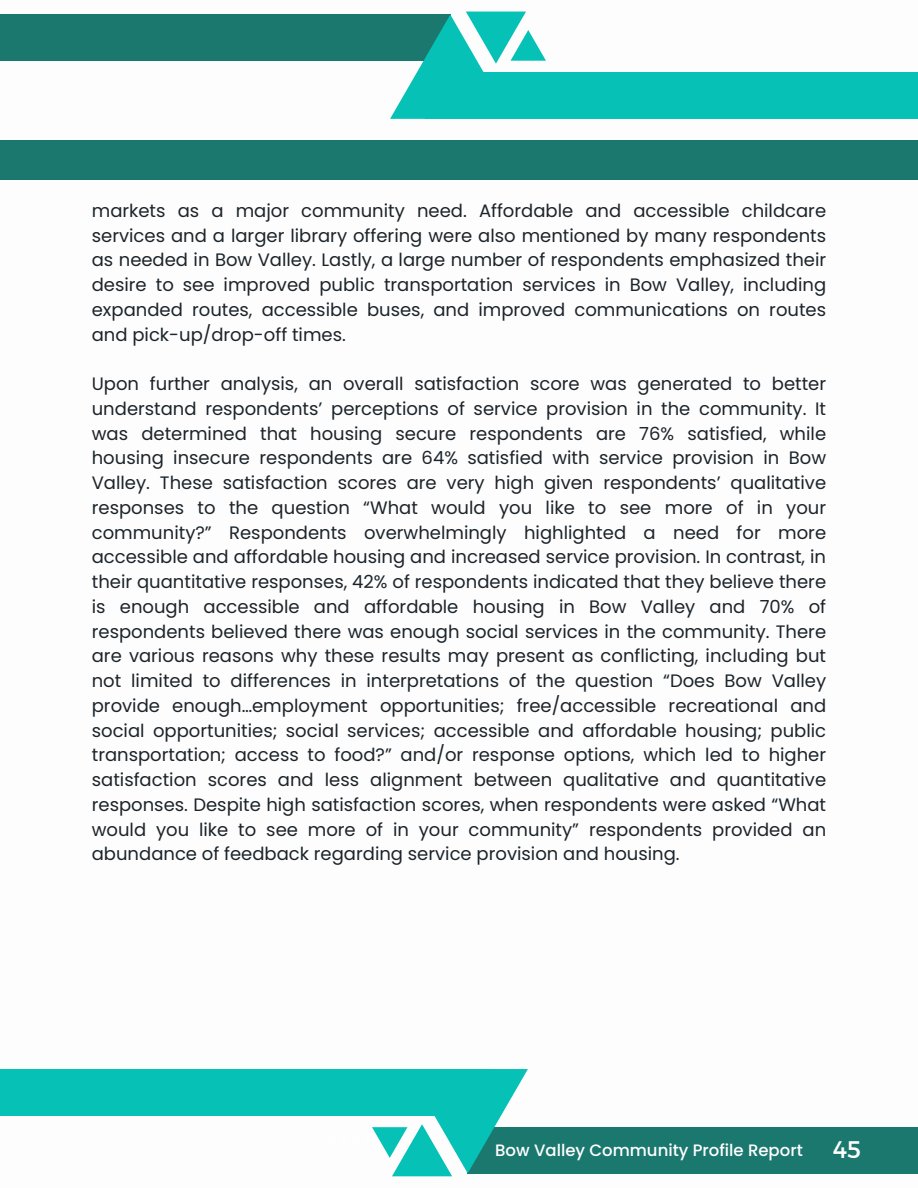
<style>
.page{position:relative;width:918px;height:1188px;background:#fff}
.page>*{position:absolute;margin:0;border:0;box-sizing:border-box;transform-origin:0 0}
.t1{font:24px "Montserrat";color:#fff}
.t2{font:18px/24.8px "Poppins";color:#1c242a;text-align:justify}
.t3{font:500 16.5px "Poppins";color:#fff}
</style>
<div class="page">
<div style="left:0;top:15px;width:450px;height:46px;background:#1b786e"></div>
<div style="left:425px;top:73px;width:493px;height:46px;background:#06c2b6"></div>
<svg style="left:390px;top:12px;width:156px;height:107px"></svg>
<div style="left:0;top:140px;width:918px;height:39px;background:#1b786e"></div>
<div style="left:468px;top:1127px;width:450px;height:46px;background:#1b786e"></div>
<div style="left:0;top:1069px;width:493px;height:46px;background:#06c2b6"></div>
<svg style="left:372px;top:1069px;width:156px;height:107px"></svg>
<p class="t2" style="left:92px;top:198px;width:736px">markets as a major community need. Affordable and accessible childcare services and a larger library offering were also mentioned by many respondents as needed in Bow Valley. Lastly, a large number of respondents emphasized their desire to see improved public transportation services in Bow Valley, including expanded routes, accessible buses, and improved communications on routes and pick-up/drop-off times.</p>
<p class="t2" style="left:92px;top:371px;width:736px">Upon further analysis, an overall satisfaction score was generated to better understand respondents’ perceptions of service provision in the community. It was determined that housing secure respondents are 76% satisfied, while housing insecure respondents are 64% satisfied with service provision in Bow Valley. These satisfaction scores are very high given respondents’ qualitative responses to the question “What would you like to see more of in your community?” Respondents overwhelmingly highlighted a need for more accessible and affordable housing and increased service provision. In contrast, in their quantitative responses, 42% of respondents indicated that they believe there is enough accessible and affordable housing in Bow Valley and 70% of respondents believed there was enough social services in the community. There are various reasons why these results may present as conflicting, including but not limited to differences in interpretations of the question “Does Bow Valley provide enough…employment opportunities; free/accessible recreational and social opportunities; social services; accessible and affordable housing; public transportation; access to food?” and/or response options, which led to higher satisfaction scores and less alignment between qualitative and quantitative responses. Despite high satisfaction scores, when respondents were asked “What would you like to see more of in your community” respondents provided an abundance of feedback regarding service provision and housing.</p>
<p class="t3" style="left:495px;top:1139px;width:309px">Bow Valley Community Profile Report</p>
<p class="t1" style="left:833px;top:1134px;width:30px">45</p>
</div>
